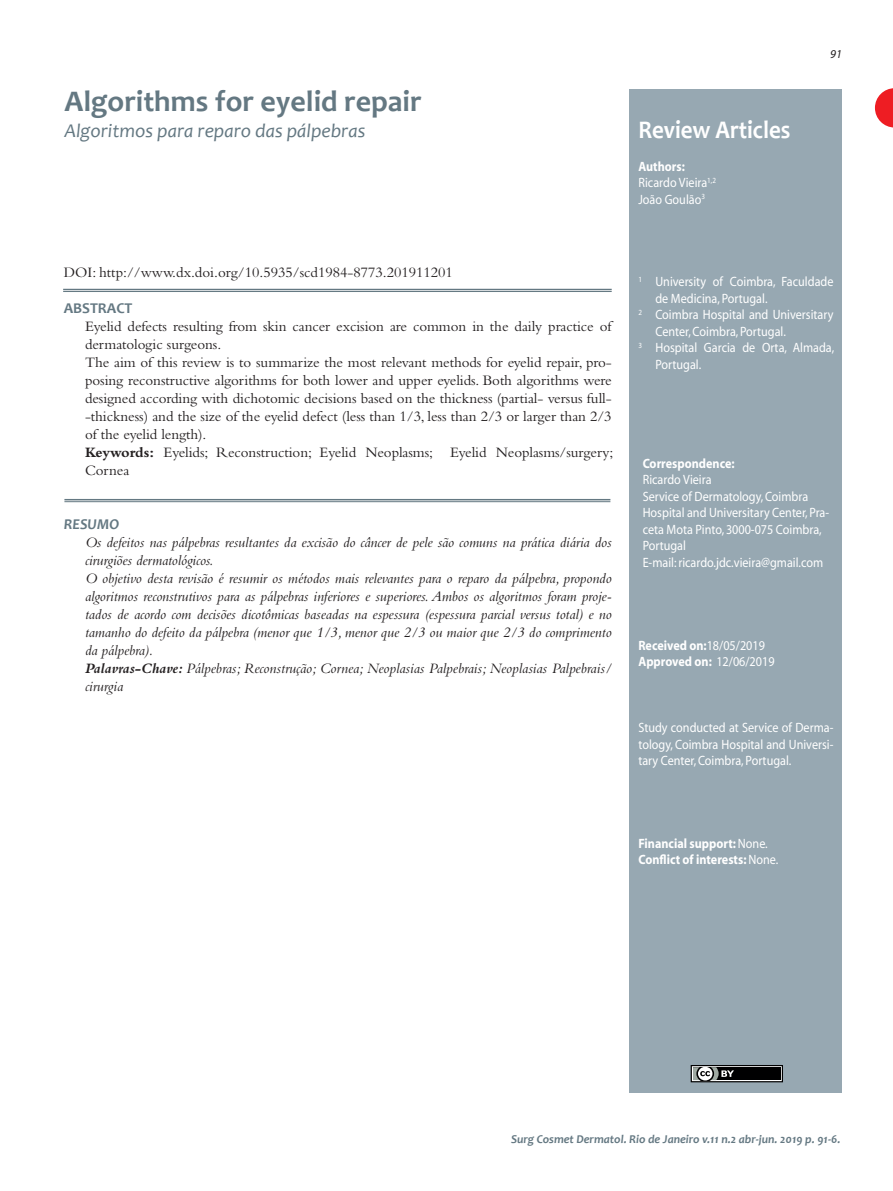
<style>
.page{position:relative;width:893px;height:1191px;background:#fff}
.page>*{position:absolute;margin:0;border:0;box-sizing:border-box;transform-origin:0 0}
.t1{font:700 30px "Candara";color:#647882}
.t2{font:700 25.5px "Candara";color:#fff;scale:.9 1}
.t3{font:italic 19.5px "Candara";color:#647882}
.t4{font:15px/18px "Bembo";letter-spacing:-.005em;color:#231f20}
.t5{font:italic 15px/18px "Bembo";letter-spacing:-.005em;color:#231f20}
.t6{font:700 15px "Candara";color:#647882}
.t7{font:italic 700 15px "Candara";color:#647882}
.t8{font:13.5px/16.5px "Myriad";color:#fff;scale:.9 1}
.t9{font:700 13.5px "Myriad";color:#fff;scale:.9 1}
.t10{font:italic 700 12px "Candara";color:#647882}
.t11{font:italic 12px "Myriad";color:#231f20}
.s1{font-weight:700}
.s2{font-weight:400}
</style>
<div class="page">
<svg style="left:875px;top:88px;width:18px;height:39px"></svg>
<div style="left:630px;top:89px;width:212px;height:1004px;background:#97a8b2"></div>
<hr style="left:63px;top:289px;width:549px;height:1px;background:#647882">
<hr style="left:63px;top:291px;width:549px;height:1px;background:#647882">
<hr style="left:64px;top:499px;width:546px;height:1px;background:#647882">
<hr style="left:64px;top:501px;width:546px;height:1px;background:#647882">
<svg style="left:691px;top:1065px;width:92px;height:17px;background:#464747"></svg>
<p class="t1" style="left:64px;top:82px;width:359px">Algorithms for eyelid repair</p>
<p class="t3" style="left:64px;top:118px;width:302px">Algoritmos para reparo das pálpebras</p>
<p class="t2" style="left:638px;top:113px;width:170px">Review Articles</p>
<p class="t9" style="left:638px;top:159px;width:53px">Authors:</p>
<p class="t8" style="left:638px;top:175px;width:88px">Ricardo Vieira<sup>1,2</sup></p>
<p class="t8" style="left:638px;top:192px;width:75px">João Goulão<sup>3</sup></p>
<p class="t11" style="left:830px;top:48px;width:13px">91</p>
<p class="t4" style="left:64px;top:263px;width:391px">DOI: http://www.dx.doi.org/10.5935/scd1984-8773.201911201</p>
<p class="t6" style="left:64px;top:298px;width:70px">ABSTRACT</p>
<p class="t4" style="left:85px;top:317px;width:528px">Eyelid defects resulting from skin cancer excision are common in the daily practice of dermatologic surgeons.</p>
<p class="t4" style="left:85px;top:353px;width:528px;text-align:justify">The aim of this review is to summarize the most relevant methods for eyelid repair, pro&shy;posing reconstructive algorithms for both lower and upper eyelids. Both algorithms were designed according with dichotomic decisions based on the thickness (partial- versus full--thickness) and the size of the eyelid defect (less than 1/3, less than 2/3 or larger than 2/3 of the eyelid length).</p>
<p class="t4" style="left:85px;top:443px;width:530px"><span class="s1">Keywords:</span> Eyelids; Reconstruction; Eyelid Neoplasms; Eyelid Neoplasms/surgery;<br>Cornea</p>
<p class="t7" style="left:64px;top:514px;width:57px">RESUMO</p>
<p class="t5" style="left:85px;top:533px;width:528px">Os defeitos nas pálpebras resultantes da excisão do câncer de pele são comuns na prática diária dos cirurgiões dermatológicos.</p>
<p class="t5" style="left:85px;top:569px;width:528px;text-align:justify">O objetivo desta revisão é resumir os métodos mais relevantes para o reparo da pálpebra, propondo algoritmos reconstrutivos para as pálpebras inferiores e superiores. Ambos os algoritmos foram proje&shy;tados de acordo com decisões dicotômicas baseadas na espessura (espessura parcial versus total) e no tamanho do defeito da pálpebra (menor que 1/3, menor que 2/3 ou maior que 2/3 do comprimento da pálpebra).</p>
<p class="t5" style="left:85px;top:659px;width:528px"><span class="s1">Palavras-Chave:</span> Pálpebras; Reconstrução; Cornea; Neoplasias Palpebrais; Neoplasias Palpebrais/ cirurgia</p>
<p class="t8" style="left:655px;top:274px;width:199px;text-indent:-17px"><sup>1</sup> University of Coimbra, Faculdade de Medicina, Portugal.</p>
<p class="t8" style="left:655px;top:307px;width:199px;text-indent:-17px"><sup>2</sup> Coimbra Hospital and Universitary<br>Center, Coimbra, Portugal.</p>
<p class="t8" style="left:655px;top:340px;width:200px;text-indent:-17px"><sup>3</sup> Hospital Garcia de Orta, Almada,<br>Portugal.</p>
<p class="t9" style="left:643px;top:456px;width:104px">Correspondence:</p>
<p class="t8" style="left:643px;top:472px;width:78px">Ricardo Vieira</p>
<p class="t8" style="left:643px;top:489px;width:209px">Service of Dermatology, Coimbra<br>Hospital and Universitary Center, Pra&shy;ceta Mota Pinto, 3000-075 Coimbra,<br>Portugal</p>
<p class="t8" style="left:643px;top:555px;width:202px">E-mail: ricardo.jdc.vieira@gmail.com</p>
<p class="t9" style="left:638px;top:638px;width:142px">Received on:<span class="s2">18/05/2019</span></p>
<p class="t9" style="left:638px;top:654px;width:153px">Approved on: <span class="s2">12/06/2019</span></p>
<p class="t8" style="left:638px;top:720px;width:218px;text-align:justify">Study conducted at Service of Derma&shy;tology, Coimbra Hospital and Universi&shy;tary Center, Coimbra, Portugal.</p>
<p class="t9" style="left:638px;top:836px;width:145px">Financial support: <span class="s2">None.</span></p>
<p class="t9" style="left:638px;top:852px;width:157px">Conflict of interests: <span class="s2">None.</span></p>
<p class="t10" style="left:511px;top:1131px;width:331px">Surg Cosmet Dermatol. Rio de Janeiro v.11 n.2 abr-jun. 2019 p. 91-6.</p>
</div>
